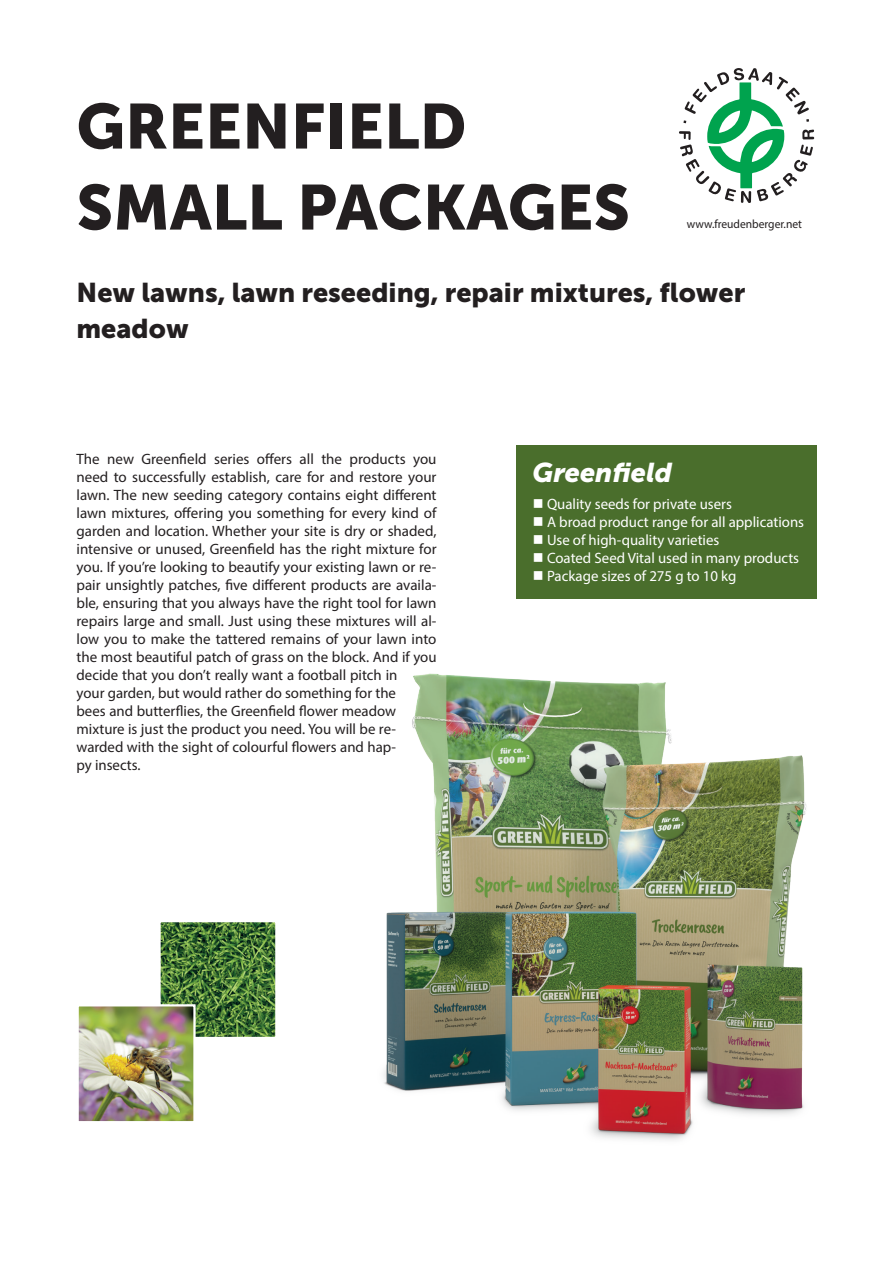
<style>
.page{position:relative;width:893px;height:1263px;background:#fff}
.page>*{position:absolute;margin:0;border:0;box-sizing:border-box;transform-origin:0 0}
.t1{font:63px/81px "Museo Sans 900";color:#231f20}
.t2{font:27px/36px "Museo Sans 900";color:#231f20}
.t3{font:italic 27px "Museo Sans 900";color:#fff}
.t4{font:15px/18px "Myriad Pro";color:#231f20}
.t5{font:15px "Myriad Pro";color:#fff}
.t6{font:12px "Myriad Pro";color:#231f20;scale:.96 1}
</style>
<div class="page">
<svg style="left:679px;top:68px;width:135px;height:135px"></svg>
<img style="left:383px;top:673px;width:424px;height:467px">
<img style="left:161px;top:923px;width:113px;height:113px">
<div style="left:158px;top:920px;width:119px;height:119px;border:2px solid #fff"></div>
<img style="left:80px;top:1007px;width:113px;height:113px">
<div style="left:77px;top:1004px;width:119px;height:119px;border:2px solid #fff"></div>
<div style="left:516px;top:446px;width:300px;height:153px;background:#4a6e2c"></div>
<h1 class="t1" style="left:77px;top:86px;width:555px">GREENFIELD<br>SMALL PACKAGES</h1>
<p class="t6" style="left:687px;top:217px;width:121px">www.freudenberger.net</p>
<h2 class="t2" style="left:77px;top:274px;width:670px">New lawns, lawn reseeding, repair mixtures, flower meadow</h2>
<p class="t4" style="left:77px;top:449px;width:362px">The new Greenfield series offers all the products you need to successfully establish, care for and restore your lawn. The new seeding category contains eight different lawn mixtures, offering you something for every kind of garden and location. Whether your site is dry or shaded, intensive or unused, Greenfield has the right mixture for you. If you’re looking to beautify your existing lawn or re&shy;pair unsightly patches, five different products are availa&shy;ble, ensuring that you always have the right tool for lawn repairs large and small. Just using these mixtures will al&shy;low you to make the tattered remains of your lawn into the most beautiful patch of grass on the block. And if you decide that you don’t really want a football pitch in<br>your garden, but would rather do something for the<br>bees and butterflies, the Greenfield flower meadow mixture is just the product you need. You will be re&shy;warded with the sight of colourful flowers and hap-<br>py insects.</p>
<h2 class="t3" style="left:532px;top:457px;width:141px">Greenfield</h2>
<p class="t5" style="left:533px;top:494px;width:200px">■ Quality seeds for private users</p>
<p class="t5" style="left:533px;top:512px;width:273px">■ A broad product range for all applications</p>
<p class="t5" style="left:533px;top:530px;width:188px">■ Use of high-quality varieties</p>
<p class="t5" style="left:533px;top:548px;width:268px">■ Coated Seed Vital used in many products</p>
<p class="t5" style="left:533px;top:566px;width:205px">■ Package sizes of 275 g to 10 kg</p>
</div>
